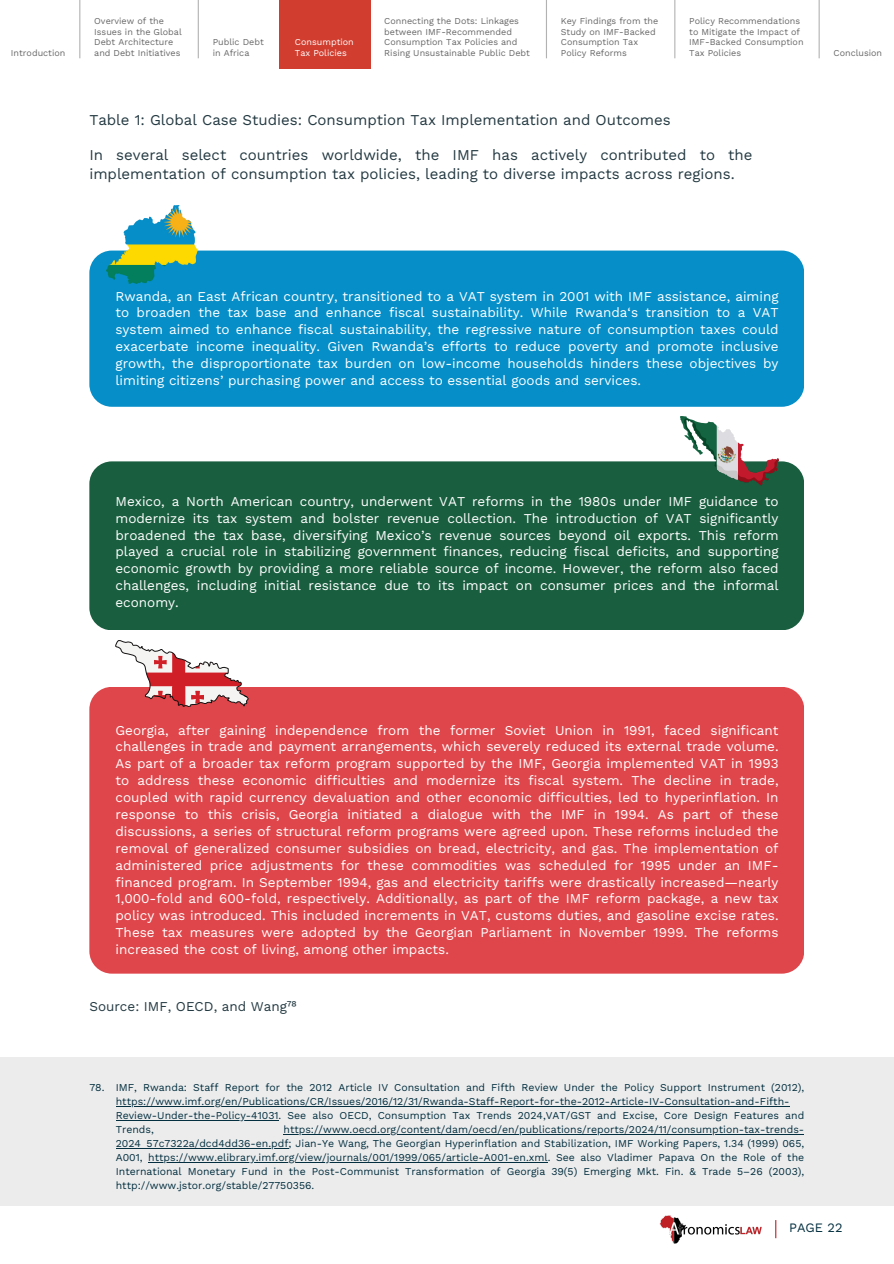
<style>
.page{position:relative;width:894px;height:1264px;background:#fff}
.page>*{position:absolute;margin:0;border:0;box-sizing:border-box;transform-origin:0 0}
.t1{font:15px/19.2px "Work Sans";color:#243a42}
.t2{font:13.5px/16.8px "Work Sans";color:#fff;text-align:justify}
.t3{font:13.5px "Work Sans";color:#243a42}
.t4{font:12.9px "Work Sans";color:#032f40}
.t5{font:10.5px/14px "Work Sans";color:#032f40}
.t6{font:9px/10.5px "Work Sans";color:#696868}
.t7{font:9px/10.5px "Work Sans";color:#fff}
</style>
<div class="page">
<img style="left:659px;top:1215px;width:103px;height:29px">
<svg style="left:775px;top:1220px;width:1px;height:18px"></svg>
<div style="left:0;top:1057px;width:893px;height:148px;background:#ececec"></div>
<hr style="left:79px;top:0;width:1px;height:58px;background:#696868">
<hr style="left:198px;top:0;width:1px;height:58px;background:#696868">
<hr style="left:545px;top:0;width:2px;height:58px;background:#696868">
<hr style="left:674px;top:0;width:1px;height:58px;background:#696868">
<div style="left:279px;top:0;width:91px;height:69px;background:#d13d2f"></div>
<hr style="left:818px;top:0;width:1px;height:58px;background:#696868">
<div style="left:89px;top:250px;width:715px;height:157px;background:#058ec8;border-radius:23px"></div>
<img style="left:106px;top:205px;width:91px;height:79px">
<div style="left:89px;top:461px;width:715px;height:169px;background:#195e3f;border-radius:22px"></div>
<img style="left:680px;top:417px;width:98px;height:68px">
<div style="left:89px;top:687px;width:715px;height:286px;background:#df464b;border-radius:22px"></div>
<svg style="left:116px;top:640px;width:132px;height:67px"></svg>
<hr style="left:116px;top:1105px;width:673px;height:1px;background:#032f40">
<hr style="left:116px;top:1119px;width:162px;height:1px;background:#032f40">
<hr style="left:283px;top:1133px;width:521px;height:1px;background:#032f40">
<hr style="left:116px;top:1147px;width:172px;height:1px;background:#032f40">
<hr style="left:148px;top:1161px;width:399px;height:1px;background:#032f40">
<p class="t6" style="left:11px;top:48px;width:56px">Introduction</p>
<p class="t6" style="left:94px;top:16px;width:89px">Overview of the<br>Issues in the Global<br>Debt Architecture and Debt Initiatives</p>
<p class="t6" style="left:213px;top:37px;width:53px">Public Debt in Africa</p>
<p class="t7" style="left:295px;top:37px;width:60px">Consumption<br>Tax Policies</p>
<p class="t6" style="left:384px;top:16px;width:147px">Connecting the Dots: Linkages between IMF-Recommended<br>Consumption Tax Policies and<br>Rising Unsustainable Public Debt</p>
<p class="t6" style="left:560px;top:16px;width:99px">Key Findings from the<br>Study on IMF-Backed<br>Consumption Tax<br>Policy Reforms</p>
<p class="t6" style="left:689px;top:16px;width:116px">Policy Recommendations to Mitigate the Impact of<br>IMF-Backed Consumption<br>Tax Policies</p>
<h1 class="t1" style="left:89px;top:110px;width:582px">Table 1: Global Case Studies: Consumption Tax Implementation and Outcomes</h1>
<p class="t1" style="left:89px;top:145px;width:664px">In several select countries worldwide, the IMF has actively contributed to the implementation of consumption tax policies, leading to diverse impacts across regions.</p>
<h1 class="t6" style="left:833px;top:48px;width:50px">Conclusion</h1>
<h1 class="t2" style="left:115px;top:287px;width:664px">Rwanda, an East African country, transitioned to a VAT system in 2001 with IMF assistance, aiming to broaden the tax base and enhance fiscal sustainability. While Rwanda‘s transition to a VAT system aimed to enhance fiscal sustainability, the regressive nature of consumption taxes could exacerbate income inequality. Given Rwanda’s efforts to reduce poverty and promote inclusive growth, the disproportionate tax burden on low-income households hinders these objectives by limiting citizens’ purchasing power and access to essential goods and services.</h1>
<p class="t2" style="left:115px;top:492px;width:664px">Mexico, a North American country, underwent VAT reforms in the 1980s under IMF guidance to modernize its tax system and bolster revenue collection. The introduction of VAT significantly broadened the tax base, diversifying Mexico’s revenue sources beyond oil exports. This reform played a crucial role in stabilizing government finances, reducing fiscal deficits, and supporting economic growth by providing a more reliable source of income. However, the reform also faced challenges, including initial resistance due to its impact on consumer prices and the informal economy.</p>
<h1 class="t2" style="left:115px;top:721px;width:664px">Georgia, after gaining independence from the former Soviet Union in 1991, faced significant challenges in trade and payment arrangements, which severely reduced its external trade volume.<br>As part of a broader tax reform program supported by the IMF, Georgia implemented VAT in 1993 to address these economic difficulties and modernize its fiscal system. The decline in trade, coupled with rapid currency devaluation and other economic difficulties, led to hyperinflation. In response to this crisis, Georgia initiated a dialogue with the IMF in 1994. As part of these discussions, a series of structural reform programs were agreed upon. These reforms included the removal of generalized consumer subsidies on bread, electricity, and gas. The implementation of administered price adjustments for these commodities was scheduled for 1995 under an IMF&shy;financed program. In September 1994, gas and electricity tariffs were drastically increased—nearly 1,000-fold and 600-fold, respectively. Additionally, as part of the IMF reform package, a new tax policy was introduced. This included increments in VAT, customs duties, and gasoline excise rates.<br>These tax measures were adopted by the Georgian Parliament in November 1999. The reforms increased the cost of living, among other impacts.</h1>
<p class="t3" style="left:89px;top:998px;width:209px">Source: IMF, OECD, and Wang⁷⁸</p>
<p class="t5" style="left:89px;top:1080px;width:17px">78.</p>
<p class="t5" style="left:116px;top:1080px;width:689px">IMF, Rwanda: Staff Report for the 2012 Article IV Consultation and Fifth Review Under the Policy Support Instrument (2012),</p>
<p class="t5" style="left:116px;top:1094px;width:675px">https://www.imf.org/en/Publications/CR/Issues/2016/12/31/Rwanda-Staff-Report-for-the-2012-Article-IV-Consultation-and-Fifth-</p>
<p class="t5" style="left:116px;top:1108px;width:689px">Review-Under-the-Policy-41031. See also OECD, Consumption Tax Trends 2024,VAT/GST and Excise, Core Design Features and<br>Trends,</p>
<p class="t5" style="left:283px;top:1122px;width:522px">https://www.oecd.org/content/dam/oecd/en/publications/reports/2024/11/consumption-tax-trends-</p>
<p class="t5" style="left:116px;top:1136px;width:689px">2024_57c7322a/dcd4dd36-en.pdf; Jian-Ye Wang, The Georgian Hyperinflation and Stabilization, IMF Working Papers, 1.34 (1999) 065,<br>A001,</p>
<p class="t5" style="left:116px;top:1150px;width:689px;text-align:justify;text-indent:32px">https://www.elibrary.imf.org/view/journals/001/1999/065/article-A001-en.xml. See also Vladimer Papava On the Role of the International Monetary Fund in the Post-Communist Transformation of Georgia 39(5) Emerging Mkt. Fin. &amp; Trade 5–26 (2003), http://www.jstor.org/stable/27750356.</p>
<p class="t4" style="left:789px;top:1219px;width:55px">PAGE 22</p>
</div>
